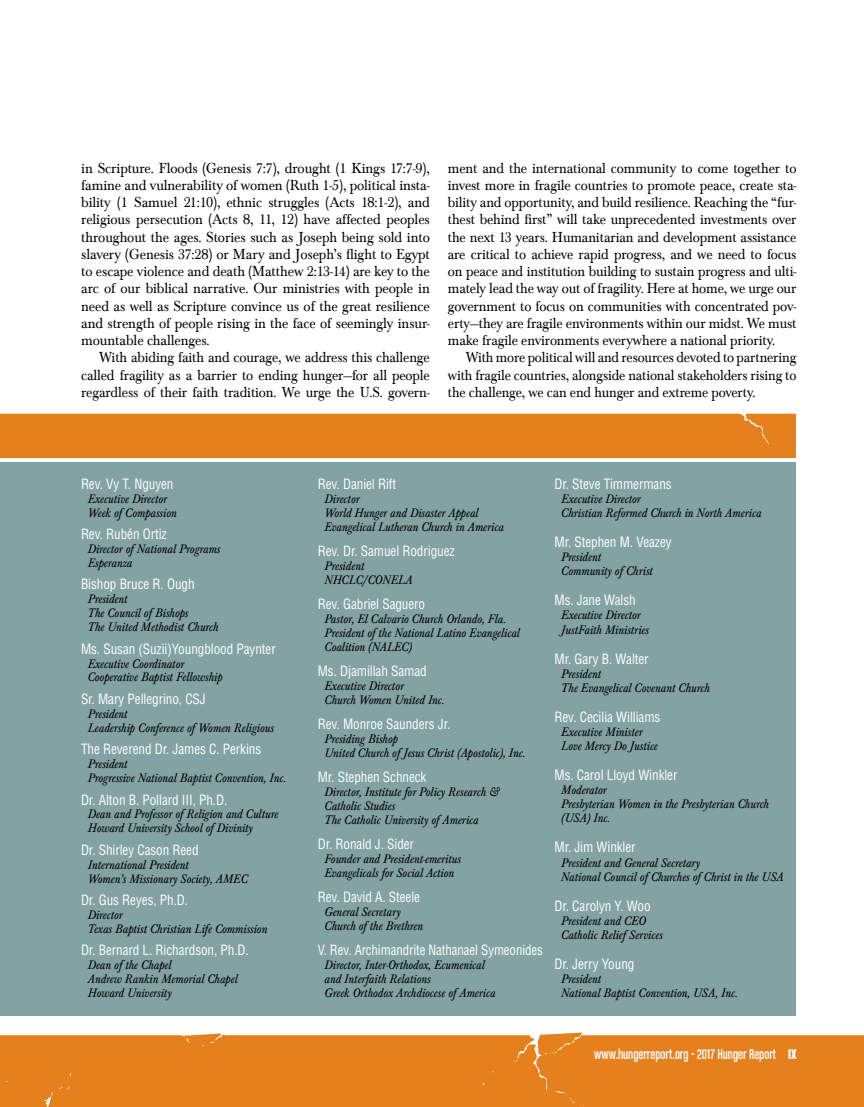
<style>
.page{position:relative;width:864px;height:1107px;background:#fff}
.page>*{position:absolute;margin:0;border:0;box-sizing:border-box;transform-origin:0 0}
.t1{font:15px/17.2px "Baskerville Com";letter-spacing:-.01em;color:#000;text-align:justify;scale:.94 1}
.t2{font:15px/17.2px "Baskerville Com";letter-spacing:-.01em;color:#000;text-align:justify;scale:.95 1}
.t3{font:15px/17.2px "Baskerville Com";letter-spacing:-.01em;color:#000;text-align:justify;scale:.93 1}
.t4{font:15px "Chalet Comprime Cologne Sixty";color:#fff}
.t5{font:condensed 13.8px "Helvetica";letter-spacing:-.005em;color:#fff;scale:.95 1}
.t6{font:condensed 13.8px "Helvetica";letter-spacing:-.005em;color:#fff;scale:.93 1}
.t7{font:italic 12.75px/14.1px "Baskerville Com";color:#000;scale:.95 1}
.s1{font-family:"Chalet Comprime Hong Kong Sixty"}
</style>
<div class="page">
<div style="left:0;top:1035px;width:535px;height:72px;background:#e5801d"></div>
<svg style="left:183px;top:1033px;width:39px;height:15px"></svg>
<div style="left:535px;top:1032px;width:329px;height:75px;background:#e5801d"></div>
<div style="left:0;top:462px;width:796px;height:554px;background:#83a2a3"></div>
<div style="left:0;top:414px;width:796px;height:44px;background:#e5801d"></div>
<p class="t2" style="left:81px;top:159px;width:369px">in Scripture. Floods (Genesis 7:7), drought (1 Kings 17:7-9), famine and vulnerability of women (Ruth 1-5), political insta&shy;bility (1 Samuel 21:10), ethnic struggles (Acts 18:1-2), and religious persecution (Acts 8, 11, 12) have affected peoples throughout the ages. Stories such as Joseph being sold into slavery (Genesis 37:28) or Mary and Joseph’s flight to Egypt to escape violence and death (Matthew 2:13-14) are key to the arc of our biblical narrative. Our ministries with people in need as well as Scripture convince us of the great resilience and strength of people rising in the face of seemingly insur&shy;mountable challenges.</p>
<p class="t1" style="left:81px;top:349px;width:372px;text-indent:18px">With abiding faith and courage, we address this challenge called fragility as a barrier to ending hunger—for all people regardless of their faith tradition. We urge the U.S. govern-</p>
<p class="t1" style="left:448px;top:159px;width:372px">ment and the international community to come together to invest more in fragile countries to promote peace, create sta&shy;bility and opportunity, and build resilience. Reaching the “fur&shy;thest behind first” will take unprecedented investments over the next 13 years. Humanitarian and development assistance are critical to achieve rapid progress, and we need to focus on peace and institution building to sustain progress and ulti&shy;mately lead the way out of fragility. Here at home, we urge our government to focus on communities with concentrated pov&shy;erty—they are fragile environments within our midst. We must make fragile environments everywhere a national priority.</p>
<p class="t3" style="left:448px;top:349px;width:376px;text-indent:18px">With more political will and resources devoted to partnering with fragile countries, alongside national stakeholders rising to the challenge, we can end hunger and extreme poverty.</p>
<p class="t5" style="left:81px;top:475px;width:99px">Rev. Vy T. Nguyen</p>
<p class="t7" style="left:88px;top:492px;width:95px">Executive Director<br>Week of Compassion</p>
<p class="t5" style="left:81px;top:526px;width:92px">Rev. Rubén Ortiz</p>
<p class="t7" style="left:88px;top:542px;width:141px">Director of National Programs<br>Esperanza</p>
<p class="t5" style="left:81px;top:576px;width:121px">Bishop Bruce R. Ough</p>
<p class="t7" style="left:88px;top:593px;width:139px">President<br>The Council of Bishops<br>The United Methodist Church</p>
<p class="t5" style="left:81px;top:640px;width:206px">Ms. Susan (Suzii)Youngblood Paynter</p>
<p class="t7" style="left:88px;top:657px;width:144px">Executive Coordinator<br>Cooperative Baptist Fellowship</p>
<p class="t5" style="left:81px;top:690px;width:133px">Sr. Mary Pellegrino, CSJ</p>
<p class="t7" style="left:88px;top:707px;width:198px">President<br>Leadership Conference of Women Religious</p>
<p class="t5" style="left:81px;top:741px;width:191px">The Reverend Dr. James C. Perkins</p>
<p class="t7" style="left:88px;top:757px;width:210px">President<br>Progressive National Baptist Convention, Inc.</p>
<p class="t5" style="left:81px;top:791px;width:156px">Dr. Alton B. Pollard III, Ph.D.</p>
<p class="t7" style="left:88px;top:808px;width:202px">Dean and Professor of Religion and Culture<br>Howard University School of Divinity</p>
<p class="t5" style="left:81px;top:841px;width:125px">Dr. Shirley Cason Reed</p>
<p class="t7" style="left:88px;top:858px;width:170px">International President<br>Women’s Missionary Society, AMEC</p>
<p class="t5" style="left:81px;top:892px;width:114px">Dr. Gus Reyes, Ph.D.</p>
<p class="t7" style="left:88px;top:908px;width:191px">Director<br>Texas Baptist Christian Life Commission</p>
<p class="t5" style="left:81px;top:942px;width:178px">Dr. Bernard L. Richardson, Ph.D.</p>
<p class="t7" style="left:88px;top:959px;width:160px">Dean of the Chapel<br>Andrew Rankin Memorial Chapel<br>Howard University</p>
<p class="t5" style="left:318px;top:475px;width:84px">Rev. Daniel Rift</p>
<p class="t7" style="left:324px;top:492px;width:190px">Director<br>World Hunger and Disaster Appeal<br>Evangelical Lutheran Church in America</p>
<p class="t5" style="left:318px;top:542px;width:146px">Rev. Dr. Samuel Rodriguez</p>
<p class="t7" style="left:324px;top:559px;width:95px">President<br>NHCLC/CONELA</p>
<p class="t5" style="left:318px;top:595px;width:115px">Rev. Gabriel Saguero</p>
<p class="t7" style="left:324px;top:612px;width:207px">Pastor, El Calvario Church Orlando, Fla.<br>President of the National Latino Evangelical<br>Coalition (NALEC)</p>
<p class="t5" style="left:318px;top:662px;width:116px">Ms. Djamillah Samad</p>
<p class="t7" style="left:324px;top:679px;width:128px">Executive Director<br>Church Women United Inc.</p>
<p class="t5" style="left:318px;top:715px;width:141px">Rev. Monroe Saunders Jr.</p>
<p class="t7" style="left:324px;top:732px;width:213px">Presiding Bishop<br>United Church of Jesus Christ (Apostolic), Inc.</p>
<p class="t5" style="left:318px;top:768px;width:116px">Mr. Stephen Schneck</p>
<p class="t7" style="left:324px;top:785px;width:186px">Director, Institute for Policy Research &amp;<br>Catholic Studies<br>The Catholic University of America</p>
<p class="t5" style="left:318px;top:835px;width:103px">Dr. Ronald J. Sider</p>
<p class="t7" style="left:324px;top:852px;width:145px">Founder and President-emeritus<br>Evangelicals for Social Action</p>
<p class="t5" style="left:318px;top:888px;width:109px">Rev. David A. Steele</p>
<p class="t7" style="left:324px;top:905px;width:105px">General Secretary<br>Church of the Brethren</p>
<p class="t6" style="left:318px;top:941px;width:244px">V. Rev. Archimandrite Nathanael Symeonides</p>
<p class="t7" style="left:324px;top:958px;width:182px">Director, Inter-Orthodox, Ecumenical and Interfaith Relations<br>Greek Orthodox Archdiocese of America</p>
<p class="t5" style="left:555px;top:475px;width:125px">Dr. Steve Timmermans</p>
<p class="t7" style="left:561px;top:492px;width:212px">Executive Director<br>Christian Reformed Church in North America</p>
<p class="t5" style="left:555px;top:533px;width:125px">Mr. Stephen M. Veazey</p>
<p class="t7" style="left:561px;top:550px;width:98px">President<br>Community of Christ</p>
<p class="t5" style="left:555px;top:592px;width:87px">Ms. Jane Walsh</p>
<p class="t7" style="left:561px;top:609px;width:94px">Executive Director<br>JustFaith Ministries</p>
<p class="t5" style="left:555px;top:650px;width:101px">Mr. Gary B. Walter</p>
<p class="t7" style="left:561px;top:667px;width:158px">President<br>The Evangelical Covenant Church</p>
<p class="t5" style="left:555px;top:708px;width:113px">Rev. Cecilia Williams</p>
<p class="t7" style="left:561px;top:725px;width:103px">Executive Minister<br>Love Mercy Do Justice</p>
<p class="t5" style="left:555px;top:766px;width:131px">Ms. Carol Lloyd Winkler</p>
<p class="t7" style="left:561px;top:783px;width:220px">Moderator<br>Presbyterian Women in the Presbyterian Church (USA) Inc.</p>
<p class="t5" style="left:555px;top:839px;width:87px">Mr. Jim Winkler</p>
<p class="t7" style="left:561px;top:856px;width:236px">President and General Secretary<br>National Council of Churches of Christ in the USA</p>
<p class="t5" style="left:555px;top:897px;width:103px">Dr. Carolyn Y. Woo</p>
<p class="t7" style="left:561px;top:914px;width:108px">President and CEO<br>Catholic Relief Services</p>
<p class="t5" style="left:555px;top:955px;width:86px">Dr. Jerry Young</p>
<p class="t7" style="left:561px;top:972px;width:187px">President<br>National Baptist Convention, USA, Inc.</p>
<p class="t4" style="left:594px;top:1046px;width:204px">www.hungerreport.org • 2017 Hunger Report <span class="s1">IX</span></p>
</div>
